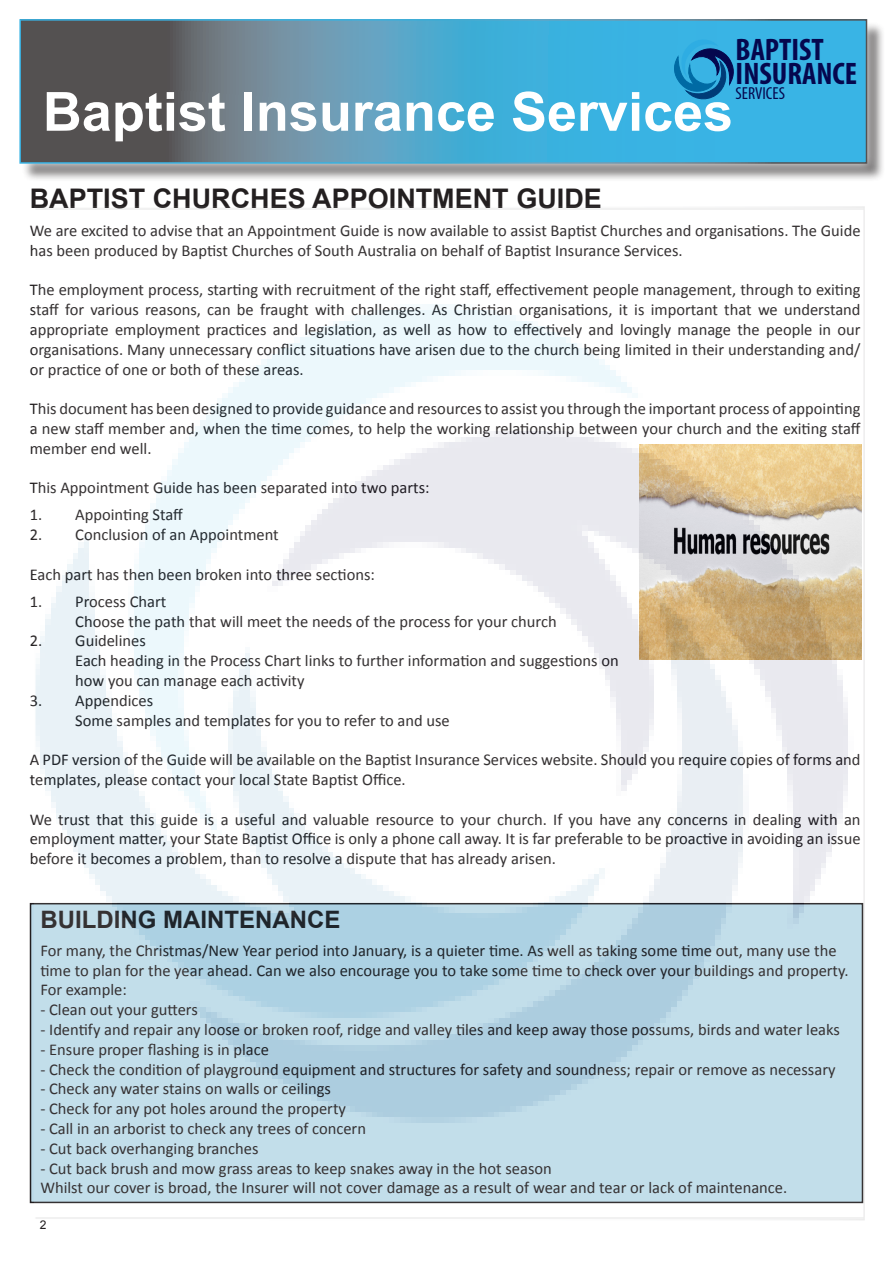
<style>
.page{position:relative;width:893px;height:1263px;background:#fff}
.page>*{position:absolute;margin:0;border:0;box-sizing:border-box;transform-origin:0 0}
.t1{font:700 54px "Arial";color:#fff}
.t2{font:700 condensed 31.2px/24.5px "Myriad Pro";color:#05074e}
.Heading_1{font:700 27px "Arial";color:#231f20}
.Paragraph_Style_1{font:700 24px "Arial";color:#231f20}
.t3{font:condensed 17.4px "Myriad Pro";color:#05074e}
.t4{font:16.5px/19.8px "Calibri";color:#231f20}
.t5{font:12px "Arial";color:#231f20}
</style>
<div class="page">
<div style="left:22px;top:22px;width:864px;height:161px;background:#231f20;opacity:.75"></div>
<div style="left:10px;top:10px;width:867px;height:163px;background:#fff;opacity:.75"></div>
<svg style="left:22px;top:22px;width:842px;height:139px;background:#4e95b2"></svg>
<img style="left:36px;top:304px;width:827px;height:900px">
<svg style="left:674px;top:37px;width:61px;height:64px;background:#268bc0"></svg>
<h2 class="t2" style="left:736px;top:37px;width:123px">BAPTIST<br>INSURANCE</h2>
<p class="t3" style="left:736px;top:83px;width:51px">SERVICES</p>
<h1 class="t1" style="left:43px;top:76px;width:692px">Baptist Insurance Services</h1>
<p class="Heading_1" style="left:30px;top:180px;width:574px">BAPTIST CHURCHES APPOINTMENT GUIDE</p>
<p class="t4" style="left:30px;top:221px;width:832px">We are excited to advise that an Appointment Guide is now available to assist Baptist Churches and organisations. The Guide has been produced by Baptist Churches of South Australia on behalf of Baptist Insurance Services.</p>
<p class="t4" style="left:30px;top:280px;width:832px;text-align:justify">The employment process, starting with recruitment of the right staff, effectivement people management, through to exiting staff for various reasons, can be fraught with challenges. As Christian organisations, it is important that we understand appropriate employment practices and legislation, as well as how to effectively and lovingly manage the people in our organisations. Many unnecessary conflict situations have arisen due to the church being limited in their understanding and/ or practice of one or both of these areas.</p>
<p class="t4" style="left:30px;top:399px;width:832px;text-align:justify">This document has been designed to provide guidance and resources to assist you through the important process of appointing a new staff member and, when the time comes, to help the working relationship between your church and the exiting staff member end well.</p>
<p class="t4" style="left:30px;top:478px;width:401px">This Appointment Guide has been separated into two parts:</p>
<p class="t4" style="left:30px;top:505px;width:155px">1. Appointing Staff</p>
<p class="t4" style="left:30px;top:525px;width:251px">2. Conclusion of an Appointment</p>
<p class="t4" style="left:30px;top:564px;width:347px">Each part has then been broken into three sections:</p>
<p class="t4" style="left:30px;top:591px;width:138px">1. Process Chart</p>
<p class="t4" style="left:75px;top:611px;width:483px">Choose the path that will meet the needs of the process for your church</p>
<p class="t4" style="left:30px;top:631px;width:118px">2. Guidelines</p>
<p class="t4" style="left:75px;top:651px;width:545px">Each heading in the Process Chart links to further information and suggestions on how you can manage each activity</p>
<p class="t4" style="left:30px;top:690px;width:125px">3. Appendices</p>
<p class="t4" style="left:75px;top:710px;width:376px">Some samples and templates for you to refer to and use</p>
<p class="t4" style="left:30px;top:750px;width:832px">A PDF version of the Guide will be available on the Baptist Insurance Services website. Should you require copies of forms and templates, please contact your local State Baptist Office.</p>
<p class="t4" style="left:30px;top:809px;width:832px;text-align:justify">We trust that this guide is a useful and valuable resource to your church. If you have any concerns in dealing with an employment matter, your State Baptist Office is only a phone call away. It is far preferable to be proactive in avoiding an issue before it becomes a problem, than to resolve a dispute that has already arisen.</p>
<p class="Paragraph_Style_1" style="left:40px;top:903px;width:301px">BUILDING MAINTENANCE</p>
<p class="t4" style="left:40px;top:940px;width:810px">For many, the Christmas/New Year period into January, is a quieter time. As well as taking some time out, many use the time to plan for the year ahead. Can we also encourage you to take some time to check over your buildings and property.<br>For example:</p>
<p class="t4" style="left:40px;top:1000px;width:159px">- Clean out your gutters</p>
<p class="t4" style="left:40px;top:1020px;width:801px">- Identify and repair any loose or broken roof, ridge and valley tiles and keep away those possums, birds and water leaks</p>
<p class="t4" style="left:40px;top:1039px;width:230px">- Ensure proper flashing is in place</p>
<p class="t4" style="left:40px;top:1059px;width:797px">- Check the condition of playground equipment and structures for safety and soundness; repair or remove as necessary</p>
<p class="t4" style="left:40px;top:1079px;width:292px">- Check any water stains on walls or ceilings</p>
<p class="t4" style="left:40px;top:1099px;width:307px">- Check for any pot holes around the property</p>
<p class="t4" style="left:40px;top:1119px;width:327px">- Call in an arborist to check any trees of concern</p>
<p class="t4" style="left:40px;top:1138px;width:220px">- Cut back overhanging branches</p>
<p class="t4" style="left:40px;top:1158px;width:513px">- Cut back brush and mow grass areas to keep snakes away in the hot season</p>
<p class="t4" style="left:40px;top:1178px;width:748px">Whilst our cover is broad, the Insurer will not cover damage as a result of wear and tear or lack of maintenance.</p>
<p class="t5" style="left:40px;top:1217px;width:8px">2</p>
</div>
